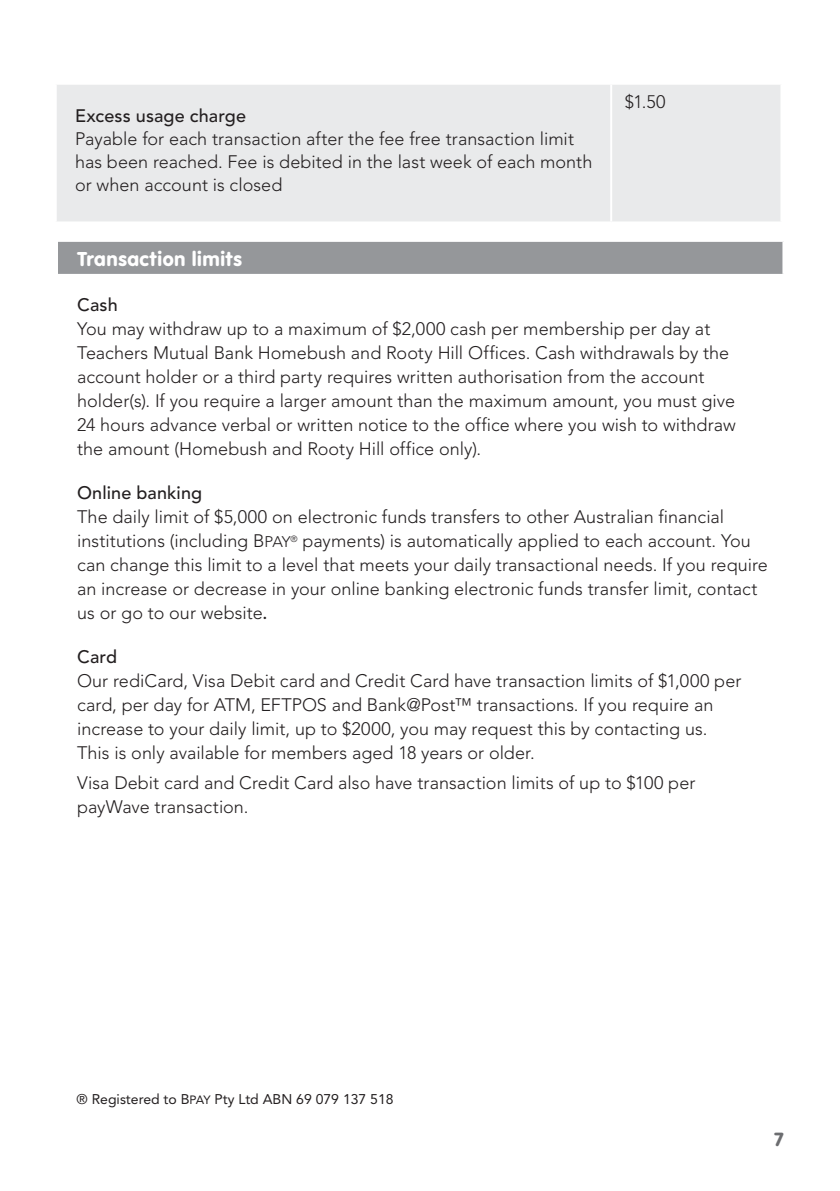
<style>
.page{position:relative;width:840px;height:1191px;background:#fff}
.page>*{position:absolute;margin:0;border:0;box-sizing:border-box;transform-origin:0 0}
.t1{font:21px "VAG Rundschrift D";letter-spacing:.01em;color:#fff}
.t2{font:20px "VAG Rundschrift D";color:#6c6d70}
.t3{font:300 18px/24px "Avenir LT Std";color:#231f20}
.t4{font:500 18px "Avenir LT Std";letter-spacing:.005em;color:#231f20}
.t5{font:14px "Avenir LT Std";color:#231f20}
.s1{font-size:15.4px}
.s2{font-weight:500}
.s3{font-size:12px}
</style>
<div class="page">
<div style="left:58px;top:241px;width:725px;height:34px;background:#95979a"></div>
<hr style="left:782px;top:242px;width:2px;height:32px;background:#fff">
<hr style="left:58px;top:240px;width:726px;height:2px;background:#fff">
<hr style="left:57px;top:274px;width:727px;height:2px;background:#fff">
<div style="left:57px;top:85px;width:723px;height:136px;background:#e9eaeb"></div>
<hr style="left:610px;top:85px;width:2px;height:136px;background:#fff">
<p class="t4" style="left:75px;top:105px;width:172px">Excess usage charge</p>
<p class="t3" style="left:75px;top:127px;width:518px;line-height:23px">Payable for each transaction after the fee free transaction limit has been reached. Fee is debited in the last week of each month or when account is closed</p>
<p class="t3" style="left:624px;top:90px;width:42px">$1.50</p>
<p class="t1" style="left:77px;top:246px;width:167px">Transaction limits</p>
<p class="t4" style="left:77px;top:294px;width:42px">Cash</p>
<p class="t3" style="left:77px;top:317px;width:659px">You may withdraw up to a maximum of $2,000 cash per membership per day at Teachers Mutual Bank Homebush and Rooty Hill Offices. Cash withdrawals by the account holder or a third party requires written authorisation from the account holder(s). If you require a larger amount than the maximum amount, you must give 24 hours advance verbal or written notice to the office where you wish to withdraw the amount (Homebush and Rooty Hill office only).</p>
<p class="t4" style="left:77px;top:482px;width:126px">Online banking</p>
<p class="t3" style="left:77px;top:505px;width:692px">The daily limit of $5,000 on electronic funds transfers to other Australian financial institutions (including B<span class="s1">PAY</span><sup>®</sup> payments) is automatically applied to each account. You can change this limit to a level that meets your daily transactional needs. If you require an increase or decrease in your online banking electronic funds transfer limit, contact us or go to our website<span class="s2">.</span></p>
<p class="t4" style="left:77px;top:646px;width:41px">Card</p>
<p class="t3" style="left:77px;top:669px;width:665px">Our rediCard, Visa Debit card and Credit Card have transaction limits of $1,000 per card, per day for ATM, EFTPOS and Bank@Post™ transactions. If you require an increase to your daily limit, up to $2000, you may request this by contacting us.<br>This is only available for members aged 18 years or older.</p>
<p class="t3" style="left:77px;top:771px;width:619px">Visa Debit card and Credit Card also have transaction limits of up to $100 per payWave transaction.</p>
<p class="t5" style="left:77px;top:1091px;width:318px">® Registered to B<span class="s3">PAY</span> Pty Ltd ABN 69 079 137 518</p>
<p class="t2" style="left:773px;top:1127px;width:11px">7</p>
</div>
